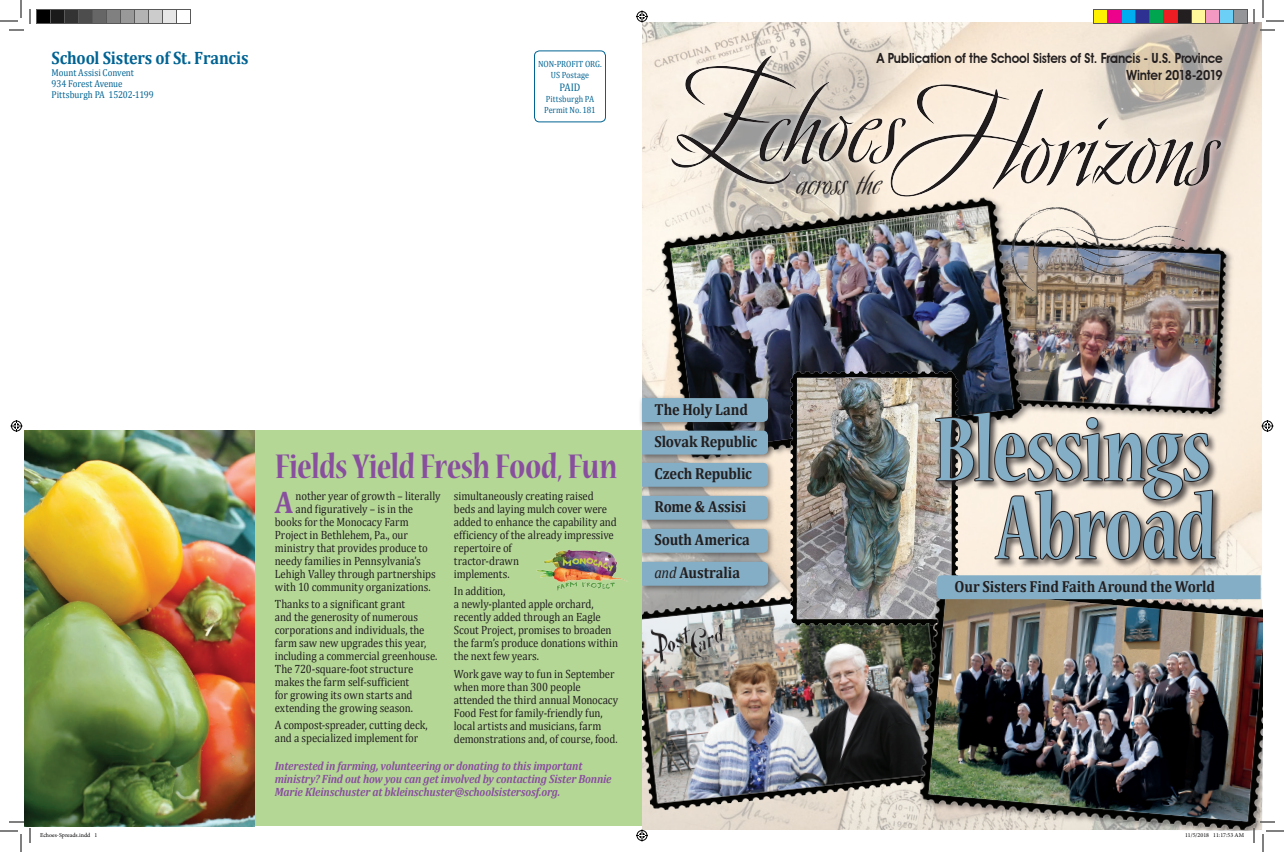
<style>
.page{position:relative;width:1284px;height:852px;background:#fff}
.page>*{position:absolute;margin:0;border:0;box-sizing:border-box;transform-origin:0 0}
.t1{font:700 condensed 100px/78px "Nueva Std";letter-spacing:-.015em;color:#84aec5;text-align:right;scale:.9 1}
.t2{font:500 45px "Avalon";letter-spacing:-.01em;color:#231f20}
.t3{font:700 condensed 38px "Nueva Std";letter-spacing:-.02em;color:#894f9f}
.t4{font:700 31.5px "Cambria";color:#894f9f;scale:.9 1}
.t5{font:700 18px "Cambria";letter-spacing:-.005em;color:#006393;scale:.9 1}
.t6{font:700 16px/32.8px "Cambria";letter-spacing:-.005em;color:#231f20;scale:.9 1}
.t7{font:600 14px/16.8px "Advantage";letter-spacing:-.01em;color:#231f20;text-align:right;scale:.9 1}
.t8{font:12px/13px "Cambria";letter-spacing:-.005em;color:#231f20;scale:.9 1}
.t9{font:italic 700 12px/13px "Cambria";letter-spacing:-.015em;color:#894f9f;scale:.9 1}
.t10{font:11px "Cambria";color:#006393;scale:.9 1}
.t11{font:10px/11px "Cambria";letter-spacing:-.01em;color:#006393;scale:.9 1}
.t12{font:9px/10.8px "Cambria";letter-spacing:-.005em;color:#006393;text-align:center;scale:.9 1}
.t13{font:6px "Minion Pro";color:#000}
.s1{font-weight:400;font-style:italic}
</style>
<div class="page">
<img style="left:642px;top:23px;width:619px;height:806px">
<div style="left:965px;top:235px;width:273px;height:187px;background:#231f20;opacity:.5"></div>
<img style="left:1035px;top:235px;width:196px;height:177px">
<img style="left:1035px;top:209px;width:151px;height:88px">
<img style="left:656px;top:192px;width:373px;height:274px">
<img style="left:642px;top:577px;width:273px;height:239px">
<div style="left:661px;top:43px;width:255px;height:153px;background:#231f20;opacity:.5"></div>
<svg style="left:671px;top:56px;width:550px;height:141px;background:#cac2b7"></svg>
<div style="left:880px;top:71px;width:351px;height:138px;background:#231f20;opacity:.5"></div>
<img style="left:787px;top:369px;width:173px;height:259px">
<img style="left:915px;top:577px;width:348px;height:254px">
<div style="left:934px;top:411px;width:291px;height:158px;background:#231f20;opacity:.75"></div>
<svg style="left:934px;top:412px;width:283px;height:149px;background:#9f968e"></svg>
<div style="left:937px;top:575px;width:324px;height:24px;background:#84aec5"></div>
<div style="left:638px;top:427px;width:138px;height:35px;background:#231f20;opacity:.5"></div>
<div style="left:642px;top:431px;width:126px;height:24px;background:#84aec5"></div>
<div style="left:638px;top:459px;width:138px;height:35px;background:#231f20;opacity:.5"></div>
<div style="left:642px;top:463px;width:126px;height:24px;background:#84aec5"></div>
<div style="left:638px;top:492px;width:138px;height:35px;background:#231f20;opacity:.5"></div>
<div style="left:642px;top:496px;width:126px;height:24px;background:#84aec5"></div>
<div style="left:638px;top:525px;width:138px;height:35px;background:#231f20;opacity:.5"></div>
<div style="left:642px;top:529px;width:126px;height:24px;background:#84aec5"></div>
<div style="left:638px;top:558px;width:138px;height:35px;background:#231f20;opacity:.5"></div>
<div style="left:642px;top:562px;width:126px;height:24px;background:#84aec5"></div>
<div style="left:255px;top:430px;width:387px;height:396px;background:#b4d796"></div>
<img style="left:25px;top:430px;width:230px;height:397px">
<div style="left:534px;top:50px;width:72px;height:72px;border:1px solid #006393;border-radius:5px"></div>
<img style="left:536px;top:549px;width:92px;height:42px">
<div style="left:638px;top:395px;width:138px;height:35px;background:#231f20;opacity:.5"></div>
<div style="left:642px;top:398px;width:126px;height:24px;background:#84aec5"></div>
<img style="left:651px;top:622px;width:75px;height:42px">
<svg style="left:0;top:0;width:31px;height:31px"></svg>
<svg style="left:0;top:821px;width:31px;height:31px"></svg>
<svg style="left:1253px;top:0;width:31px;height:31px"></svg>
<svg style="left:1253px;top:821px;width:31px;height:31px"></svg>
<svg style="left:636px;top:10px;width:12px;height:12px"></svg>
<svg style="left:636px;top:830px;width:12px;height:12px"></svg>
<svg style="left:10px;top:420px;width:12px;height:12px"></svg>
<svg style="left:1262px;top:420px;width:12px;height:12px"></svg>
<div style="left:36px;top:10px;width:14px;height:14px;background:#000"></div>
<div style="left:36px;top:9px;width:15px;height:15px;border:1px solid #595959"></div>
<div style="left:50px;top:10px;width:14px;height:14px;background:#1a1a1a"></div>
<div style="left:50px;top:9px;width:15px;height:15px;border:1px solid #595959"></div>
<div style="left:64px;top:10px;width:14px;height:14px;background:#333"></div>
<div style="left:64px;top:9px;width:15px;height:15px;border:1px solid #595959"></div>
<div style="left:78px;top:10px;width:14px;height:14px;background:#4d4d4d"></div>
<div style="left:78px;top:9px;width:15px;height:15px;border:1px solid #595959"></div>
<div style="left:92px;top:10px;width:14px;height:14px;background:#666"></div>
<div style="left:92px;top:9px;width:15px;height:15px;border:1px solid #595959"></div>
<div style="left:106px;top:10px;width:14px;height:14px;background:#808080"></div>
<div style="left:106px;top:9px;width:15px;height:15px;border:1px solid #595959"></div>
<div style="left:120px;top:10px;width:14px;height:14px;background:#999"></div>
<div style="left:120px;top:9px;width:15px;height:15px;border:1px solid #595959"></div>
<div style="left:134px;top:10px;width:14px;height:14px;background:#b3b3b3"></div>
<div style="left:134px;top:9px;width:15px;height:15px;border:1px solid #595959"></div>
<div style="left:148px;top:10px;width:14px;height:14px;background:#ccc"></div>
<div style="left:148px;top:9px;width:15px;height:15px;border:1px solid #595959"></div>
<div style="left:162px;top:10px;width:14px;height:14px;background:#e6e6e6"></div>
<div style="left:162px;top:9px;width:15px;height:15px;border:1px solid #595959"></div>
<div style="left:176px;top:9px;width:15px;height:15px;border:1px solid #595959"></div>
<div style="left:1094px;top:10px;width:14px;height:14px;background:#fff101"></div>
<div style="left:1093px;top:9px;width:15px;height:15px;border:1px solid #595959"></div>
<div style="left:1108px;top:10px;width:14px;height:14px;background:#ed028c"></div>
<div style="left:1107px;top:9px;width:15px;height:15px;border:1px solid #595959"></div>
<div style="left:1122px;top:10px;width:14px;height:14px;background:#00aeef"></div>
<div style="left:1121px;top:9px;width:15px;height:15px;border:1px solid #595959"></div>
<div style="left:1136px;top:10px;width:14px;height:14px;background:#2e3092"></div>
<div style="left:1135px;top:9px;width:15px;height:15px;border:1px solid #595959"></div>
<div style="left:1150px;top:10px;width:14px;height:14px;background:#00a54f"></div>
<div style="left:1149px;top:9px;width:15px;height:15px;border:1px solid #595959"></div>
<div style="left:1164px;top:10px;width:14px;height:14px;background:#ee1d23"></div>
<div style="left:1163px;top:9px;width:15px;height:15px;border:1px solid #595959"></div>
<div style="left:1178px;top:10px;width:14px;height:14px;background:#231f20"></div>
<div style="left:1177px;top:9px;width:15px;height:15px;border:1px solid #595959"></div>
<div style="left:1192px;top:10px;width:14px;height:14px;background:#fff79a"></div>
<div style="left:1191px;top:9px;width:15px;height:15px;border:1px solid #595959"></div>
<div style="left:1206px;top:10px;width:14px;height:14px;background:#f499c2"></div>
<div style="left:1205px;top:9px;width:15px;height:15px;border:1px solid #595959"></div>
<div style="left:1220px;top:10px;width:14px;height:14px;background:#6bcff6"></div>
<div style="left:1219px;top:9px;width:15px;height:15px;border:1px solid #595959"></div>
<div style="left:1234px;top:10px;width:14px;height:14px;background:#939598"></div>
<div style="left:1233px;top:9px;width:15px;height:15px;border:1px solid #595959"></div>
<svg style="left:1185px;top:804px;width:59px;height:27px;background:#4e5356"></svg>
<h3 class="t5" style="left:52px;top:46px;width:221px">School Sisters of St. Francis</h3>
<p class="t11" style="left:52px;top:67px;width:115px">Mount Assisi Convent<br>934 Forest Avenue<br>Pittsburgh PA 15202-1199</p>
<p class="t12" style="left:538px;top:59px;width:72px">NON-PROFIT ORG.<br>US Postage</p>
<p class="t10" style="left:559px;top:81px;width:25px">PAID</p>
<p class="t12" style="left:544px;top:94px;width:59px;text-align:left">Pittsburgh PA<br>Permit No. 181</p>
<p class="t7" style="left:877px;top:49px;width:386px">A Publication of the School Sisters of St. Francis - U.S. Province<br>Winter 2018-2019</p>
<h2 class="t2" style="left:797px;top:155px;width:86px">across the</h2>
<h3 class="t3" style="left:275px;top:450px;width:344px">Fields Yield Fresh Food, Fun</h3>
<h3 class="t4" style="left:275px;top:480px;width:22px">A</h3>
<p class="t8" style="left:296px;top:489px;width:163px">nother year of growth – literally</p>
<p class="t8" style="left:296px;top:502px;width:132px">and figuratively – is in the</p>
<p class="t8" style="left:275px;top:515px;width:150px">books for the Monocacy Farm</p>
<p class="t8" style="left:275px;top:528px;width:149px">Project in Bethlehem, Pa., our</p>
<p class="t8" style="left:275px;top:541px;width:172px">ministry that provides produce to</p>
<p class="t8" style="left:275px;top:554px;width:164px">needy families in Pennsylvania’s</p>
<p class="t8" style="left:275px;top:567px;width:180px">Lehigh Valley through partnerships</p>
<p class="t8" style="left:275px;top:580px;width:175px">with 10 community organizations.</p>
<p class="t8" style="left:275px;top:597px;width:182px">Thanks to a significant grant<br>and the generosity of numerous corporations and individuals, the farm saw new upgrades this year, including a commercial greenhouse.<br>The 720-square-foot structure makes the farm self-sufficient<br>for growing its own starts and extending the growing season.</p>
<p class="t8" style="left:275px;top:718px;width:171px">A compost-spreader, cutting deck, and a specialized implement for</p>
<p class="t8" style="left:454px;top:489px;width:182px">simultaneously creating raised beds and laying mulch cover were added to enhance the capability and efficiency of the already impressive repertoire of<br>tractor-drawn<br>implements.</p>
<p class="t8" style="left:454px;top:584px;width:184px">In addition,<br>a newly-planted apple orchard, recently added through an Eagle<br>Scout Project, promises to broaden the farm’s produce donations within the next few years.</p>
<p class="t8" style="left:454px;top:667px;width:184px">Work gave way to fun in September when more than 300 people attended the third annual Monocacy Food Fest for family-friendly fun, local artists and musicians, farm demonstrations and, of course, food.</p>
<p class="t9" style="left:275px;top:759px;width:376px">Interested in farming, volunteering or donating to this important ministry? Find out how you can get involved by contacting Sister Bonnie<br>Marie Kleinschuster at bkleinschuster@schoolsistersosf.org.</p>
<h3 class="t6" style="left:654px;top:392px;width:105px">The Holy Land</h3>
<h3 class="t6" style="left:654px;top:425px;width:116px">Slovak Republic<br>Czech Republic<br>Rome &amp; Assisi<br>South America <span class="s1">and</span> Australia</h3>
<h1 class="t1" style="left:934px;top:416px;width:315px">Blessings<br>Abroad</h1>
<h3 class="t6" style="left:955px;top:569px;width:291px">Our Sisters Find Faith Around the World</h3>
<p class="t13" style="left:40px;top:831px;width:59px">Echoes-Spreads.indd 1</p>
<p class="t13" style="left:1185px;top:831px;width:61px">11/5/2018 11:17:53 AM</p>
</div>
